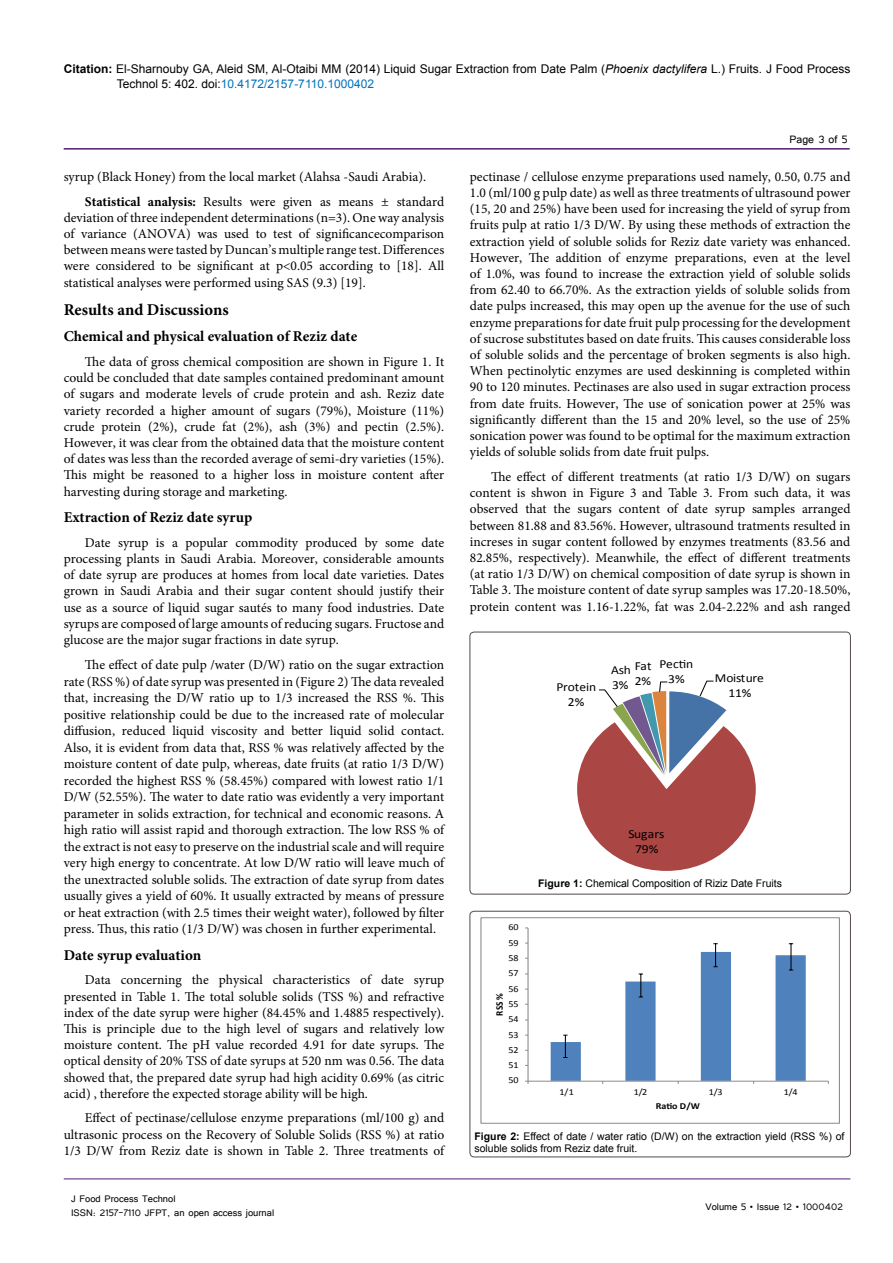
<style>
.page{position:relative;width:893px;height:1263px;background:#fff}
.page>*{position:absolute;margin:0;border:0;box-sizing:border-box;transform-origin:0 0}
.t1{font:700 16.5px "Minion Pro";color:#000}
.t2{font:700 15px "Minion Pro";color:#000}
.t3{font:13.5px/16.2px "Minion Pro";color:#000;text-align:justify}
.t4{font:13.5px "Tunga";color:#000}
.t5{font:12.3px/15px "Calibri";letter-spacing:-.005em;color:#000;text-align:center;scale:1.09 1}
.t6{font:12px/15px "Arial";color:#000}
.t7{font:12px/14.4px "Tunga";color:#000}
.t8{font:10.5px/12.6px "Arial";color:#000}
.t9{font:700 10.05px "Calibri";color:#000;scale:.92 1}
.t10{font:9.15px "Calibri";letter-spacing:-.005em;color:#000;scale:1.09 1}
.t11{font:700 9.15px "Calibri";color:#000;scale:1.09 1}
.s1{font-weight:700}
.s2{font-style:italic}
.s3{color:#0072bc}
</style>
<div class="page">
<hr style="left:64px;top:148px;width:786px;height:2px;background:#511c74">
<hr style="left:64px;top:1179px;width:786px;height:1px;background:#511c74">
<div style="left:470px;top:632px;width:380px;height:262px;border:1px solid #524b48;border-radius:4px"></div>
<svg style="left:577px;top:680px;width:179px;height:191px"></svg>
<div style="left:470px;top:911px;width:380px;height:246px;border:1px solid #524b48;border-radius:4px"></div>
<hr style="left:528px;top:928px;width:1px;height:153px;background:#868686">
<hr style="left:528px;top:1081px;width:300px;height:1px;background:#868686">
<svg style="left:551px;top:943px;width:255px;height:141px"></svg>
<div style="left:481px;top:917px;width:359px;height:206px;border:1px solid #868686"></div>
<p class="t6" style="left:117px;top:61px;width:735px;text-indent:-53px"><span class="s1">Citation:</span> El-Sharnouby GA, Aleid SM, Al-Otaibi MM (2014) Liquid Sugar Extraction from Date Palm (<span class="s2">Phoenix dactylifera</span> L.) Fruits. J Food Process<br>Technol 5: 402. doi:<span class="s3">10.4172/2157-7110.1000402</span></p>
<p class="t3" style="left:85px;top:164px;width:361px;line-height:24.8px;text-indent:-21px">syrup (Black Honey) from the local market (Alahsa -Saudi Arabia).<br><span class="s1">Statistical analysis:</span> Results were given as means ± standard</p>
<p class="t3" style="left:64px;top:209px;width:382px">deviation of three independent determinations (n=3). One way analysis of variance (ANOVA) was used to test of significancecomparison between means were tasted by Duncan’s multiple range test. Differences were considered to be significant at p&lt;0.05 according to [18]. All statistical analyses were performed using SAS (9.3) [19].</p>
<p class="t1" style="left:64px;top:298px;width:166px">Results and Discussions</p>
<p class="t2" style="left:64px;top:326px;width:295px">Chemical and physical evaluation of Reziz date</p>
<p class="t3" style="left:64px;top:354px;width:382px;text-indent:21px">The data of gross chemical composition are shown in Figure 1. It could be concluded that date samples contained predominant amount of sugars and moderate levels of crude protein and ash. Reziz date variety recorded a higher amount of sugars (79%), Moisture (11%) crude protein (2%), crude fat (2%), ash (3%) and pectin (2.5%).<br>However, it was clear from the obtained data that the moisture content of dates was less than the recorded average of semi-dry varieties (15%).<br>This might be reasoned to a higher loss in moisture content after harvesting during storage and marketing.</p>
<p class="t2" style="left:64px;top:507px;width:190px">Extraction of Reziz date syrup</p>
<p class="t3" style="left:64px;top:534px;width:382px;text-indent:21px">Date syrup is a popular commodity produced by some date processing plants in Saudi Arabia. Moreover, considerable amounts of date syrup are produces at homes from local date varieties. Dates grown in Saudi Arabia and their sugar content should justify their use as a source of liquid sugar sautés to many food industries. Date syrups are composed of large amounts of reducing sugars. Fructose and glucose are the major sugar fractions in date syrup.</p>
<p class="t3" style="left:64px;top:657px;width:382px;text-indent:21px">The effect of date pulp /water (D/W) ratio on the sugar extraction rate (RSS %) of date syrup was presented in (Figure 2) The data revealed that, increasing the D/W ratio up to 1/3 increased the RSS %. This positive relationship could be due to the increased rate of molecular diffusion, reduced liquid viscosity and better liquid solid contact.<br>Also, it is evident from data that, RSS % was relatively affected by the moisture content of date pulp, whereas, date fruits (at ratio 1/3 D/W) recorded the highest RSS % (58.45%) compared with lowest ratio 1/1<br>D/W (52.55%). The water to date ratio was evidently a very important parameter in solids extraction, for technical and economic reasons. A high ratio will assist rapid and thorough extraction. The low RSS % of the extract is not easy to preserve on the industrial scale and will require very high energy to concentrate. At low D/W ratio will leave much of the unextracted soluble solids. The extraction of date syrup from dates usually gives a yield of 60%. It usually extracted by means of pressure or heat extraction (with 2.5 times their weight water), followed by filter press. Thus, this ratio (1/3 D/W) was chosen in further experimental.</p>
<p class="t2" style="left:64px;top:944px;width:139px">Date syrup evaluation</p>
<p class="t3" style="left:64px;top:972px;width:382px;text-indent:21px">Data concerning the physical characteristics of date syrup presented in Table 1. The total soluble solids (TSS %) and refractive index of the date syrup were higher (84.45% and 1.4885 respectively).<br>This is principle due to the high level of sugars and relatively low moisture content. The pH value recorded 4.91 for date syrups. The optical density of 20% TSS of date syrups at 520 nm was 0.56. The data showed that, the prepared date syrup had high acidity 0.69% (as citric acid) , therefore the expected storage ability will be high.</p>
<p class="t3" style="left:64px;top:1110px;width:382px;text-indent:21px">Effect of pectinase/cellulose enzyme preparations (ml/100 g) and ultrasonic process on the Recovery of Soluble Solids (RSS %) at ratio 1/3 D/W from Reziz date is shown in Table 2. Three treatments of</p>
<p class="t7" style="left:71px;top:1190px;width:205px">J Food Process Technol<br>ISSN: 2157-7110 JFPT, an open access journal</p>
<p class="t4" style="left:789px;top:131px;width:59px">Page 3 of 5</p>
<p class="t3" style="left:470px;top:168px;width:382px">pectinase / cellulose enzyme preparations used namely, 0.50, 0.75 and 1.0 (ml/100 g pulp date) as well as three treatments of ultrasound power (15, 20 and 25%) have been used for increasing the yield of syrup from fruits pulp at ratio 1/3 D/W. By using these methods of extraction the extraction yield of soluble solids for Reziz date variety was enhanced.<br>However, The addition of enzyme preparations, even at the level of 1.0%, was found to increase the extraction yield of soluble solids from 62.40 to 66.70%. As the extraction yields of soluble solids from date pulps increased, this may open up the avenue for the use of such enzyme preparations for date fruit pulp processing for the development of sucrose substitutes based on date fruits. This causes considerable loss of soluble solids and the percentage of broken segments is also high.<br>When pectinolytic enzymes are used deskinning is completed within 90 to 120 minutes. Pectinases are also used in sugar extraction process from date fruits. However, The use of sonication power at 25% was significantly different than the 15 and 20% level, so the use of 25% sonication power was found to be optimal for the maximum extraction yields of soluble solids from date fruit pulps.</p>
<p class="t3" style="left:470px;top:469px;width:382px;text-indent:21px">The effect of different treatments (at ratio 1/3 D/W) on sugars content is shwon in Figure 3 and Table 3. From such data, it was observed that the sugars content of date syrup samples arranged between 81.88 and 83.56%. However, ultrasound tratments resulted in increses in sugar content followed by enzymes treatments (83.56 and 82.85%, respectively). Meanwhile, the effect of different treatments (at ratio 1/3 D/W) on chemical composition of date syrup is shown in Table 3. The moisture content of date syrup samples was 17.20-18.50%, protein content was 1.16-1.22%, fat was 2.04-2.22% and ash ranged</p>
<p class="t5" style="left:556px;top:679px;width:38px">Protein<br>2%</p>
<p class="t5" style="left:611px;top:663px;width:19px;text-align:left">Ash<br>3%</p>
<p class="t5" style="left:635px;top:658px;width:17px;text-align:left">Fat<br>2%</p>
<p class="t5" style="left:660px;top:656px;width:32px">Pectin<br>3%</p>
<p class="t5" style="left:715px;top:670px;width:47px">Moisture<br>11%</p>
<p class="t5" style="left:628px;top:826px;width:35px">Sugars<br>79%</p>
<p class="t10" style="left:509px;top:921px;width:11px">60</p>
<p class="t10" style="left:509px;top:937px;width:11px">59</p>
<p class="t10" style="left:509px;top:952px;width:11px">58</p>
<p class="t10" style="left:509px;top:967px;width:11px">57</p>
<p class="t10" style="left:509px;top:983px;width:11px">56</p>
<p class="t9" style="left:493px;top:1015px;width:26px;rotate:-90deg">RSS %</p>
<p class="t10" style="left:509px;top:998px;width:11px">55</p>
<p class="t10" style="left:509px;top:1013px;width:11px">54</p>
<p class="t10" style="left:509px;top:1029px;width:11px">53</p>
<p class="t10" style="left:509px;top:1044px;width:11px">52</p>
<p class="t10" style="left:509px;top:1059px;width:11px">51</p>
<p class="t10" style="left:509px;top:1075px;width:11px">50</p>
<p class="t8" style="left:538px;top:877px;width:245px"><span class="s1">Figure 1:</span> Chemical Composition of Riziz Date Fruits</p>
<p class="t10" style="left:560px;top:1086px;width:15px">1/1</p>
<p class="t10" style="left:634px;top:1086px;width:14px">1/2</p>
<p class="t10" style="left:709px;top:1086px;width:14px">1/3</p>
<p class="t10" style="left:784px;top:1086px;width:14px">1/4</p>
<p class="t11" style="left:656px;top:1100px;width:42px">Ratio D/W</p>
<p class="t8" style="left:475px;top:1130px;width:371px"><span class="s1">Figure 2:</span> Effect of date / water ratio (D/W) on the extraction yield (RSS %) of soluble solids from Reziz date fruit.</p>
<p class="t7" style="left:705px;top:1199px;width:139px">Volume 5 • Issue 12 • 1000402</p>
</div>
